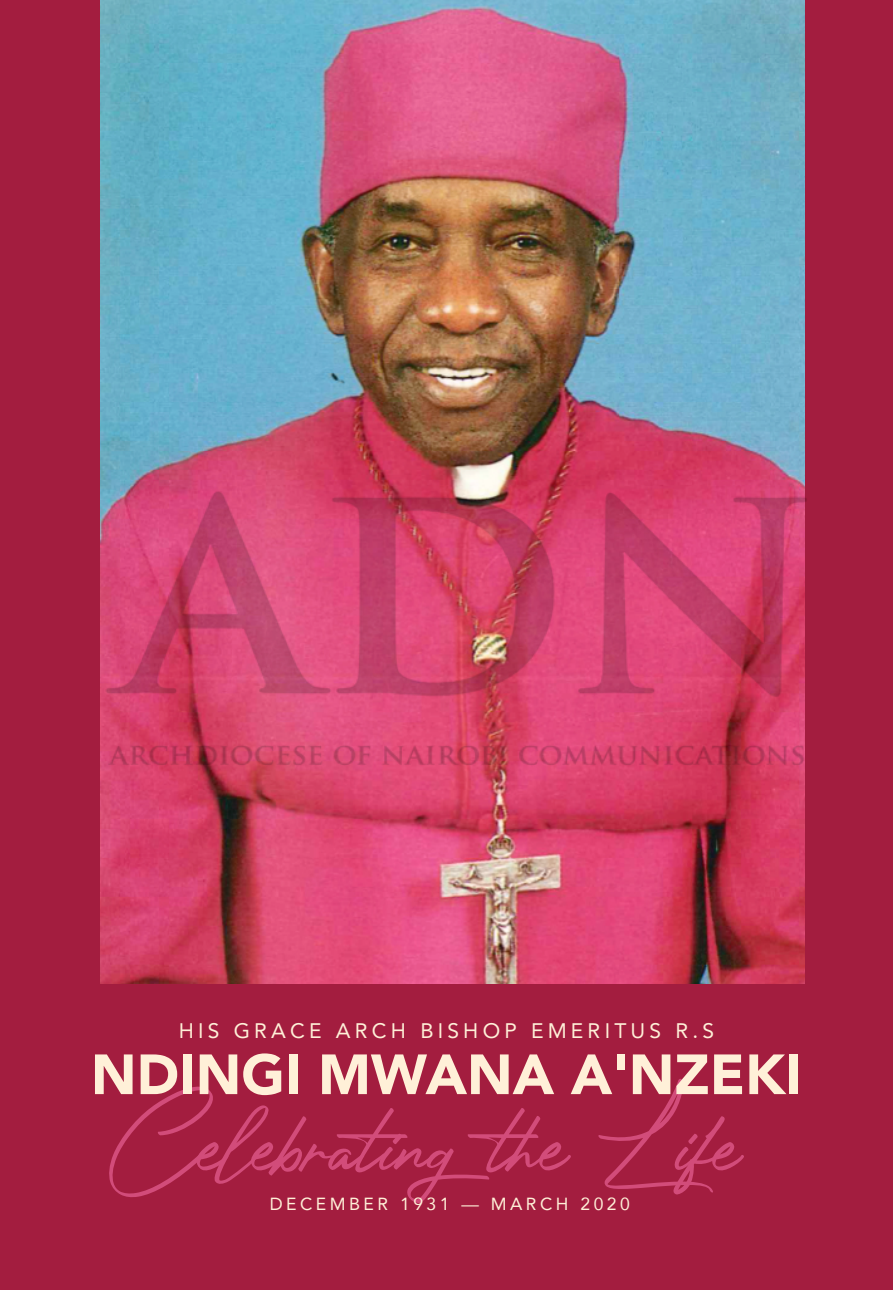
<style>
.page{position:relative;width:893px;height:1290px;background:#a31d3f}
.page>*{position:absolute;margin:0;border:0;box-sizing:border-box;transform-origin:0 0}
.t1{font:105px "Photograph Signature";color:#d24c7a}
.t2{font:900 56px "Avenir";color:#fff0d8}
.t3{font:21px "Avenir";letter-spacing:.2em;color:#fff0d8}
.t4{font:17.5px "Avenir";letter-spacing:.2em;color:#fff0d8}
</style>
<div class="page">
<img style="left:101px;top:0;width:703px;height:983px">
<img style="left:100px;top:294px;width:707px;height:650px">
<p class="t3" style="left:179px;top:1014px;width:537px">HIS GRACE ARCH BISHOP EMERITUS R.S</p>
<h2 class="t2" style="left:91px;top:1026px;width:713px">NDINGI MWANA A'NZEKI</h2>
<h1 class="t1" style="left:109px;top:1052px;width:634px">Celebratingthe Life</h1>
<p class="t4" style="left:270px;top:1189px;width:362px">DECEMBER 1931 — MARCH 2020</p>
</div>
